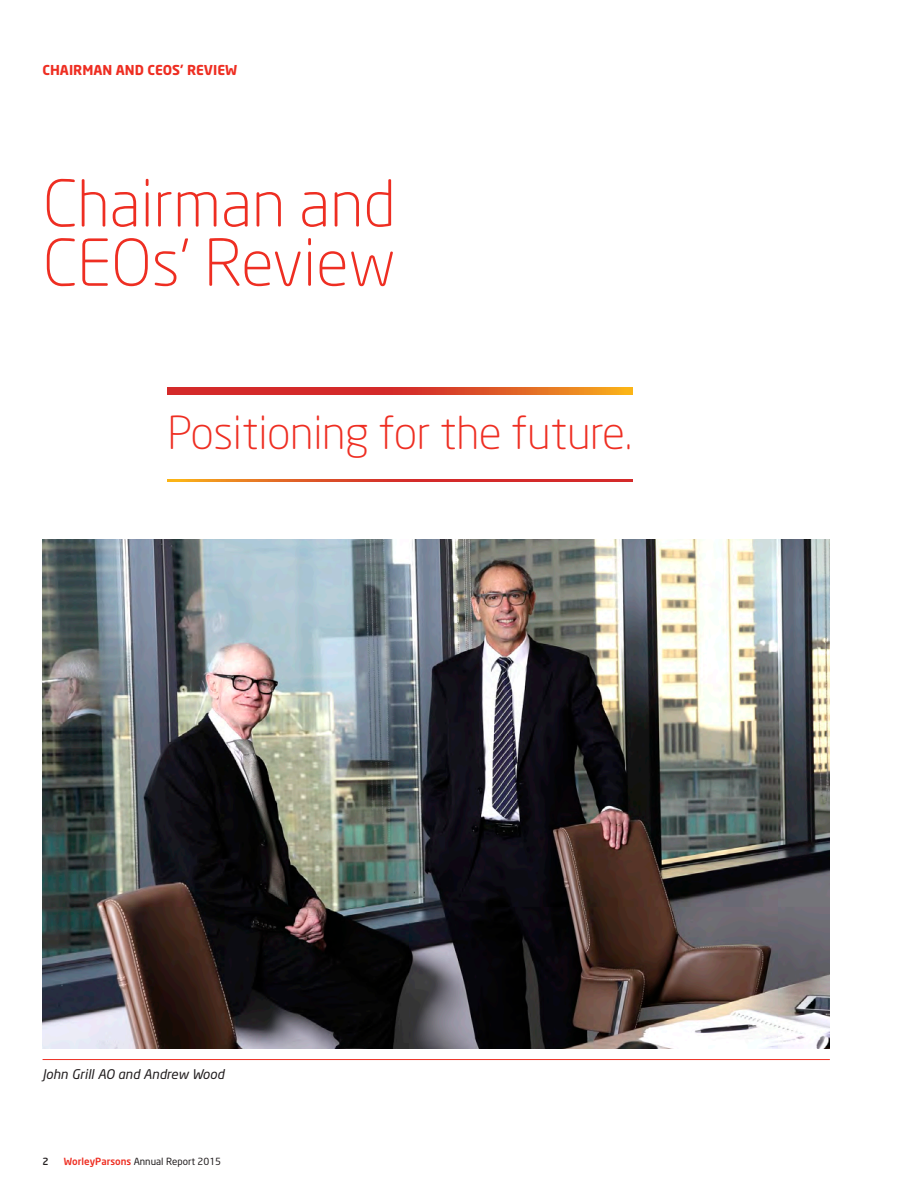
<style>
.page{position:relative;width:915px;height:1191px;background:#fff}
.page>*{position:absolute;margin:0;border:0;box-sizing:border-box;transform-origin:0 0}
.t1{font:300 63.75px/59.2px "Neo Sans";color:#ee2e22}
.t2{font:300 44.85px "Neo Sans";letter-spacing:-.01em;color:#ee2e22}
.t3{font:700 13.5px "Neo Sans";color:#ee2e22}
.t4{font:italic 13.2px "Neo Sans";color:#231f20}
.t5{font:9.75px "Neo Sans";color:#231f20}
.t6{font:500 9.75px "Neo Sans";color:#231f20}
.s1{font-weight:500;color:#ee2e22}
</style>
<div class="page">
<hr style="left:43px;top:1059px;width:786px;height:1px;background:#ee2e22">
<svg style="left:167px;top:480px;width:465px;height:1px"></svg>
<svg style="left:167px;top:387px;width:465px;height:7px;background:#db4927"></svg>
<img style="left:43px;top:540px;width:786px;height:508px">
<h3 class="t3" style="left:43px;top:61px;width:196px">CHAIRMAN AND CEOS’ REVIEW</h3>
<h1 class="t1" style="left:43px;top:173px;width:354px">Chairman and<br>CEOs’ Review</h1>
<h2 class="t2" style="left:167px;top:405px;width:466px">Positioning for the future.</h2>
<h3 class="t4" style="left:43px;top:1065px;width:183px">John Grill AO and Andrew Wood</h3>
<p class="t6" style="left:43px;top:1155px;width:8px">2</p>
<p class="t5" style="left:64px;top:1155px;width:159px"><span class="s1">WorleyParsons</span> Annual Report 2015</p>
</div>
